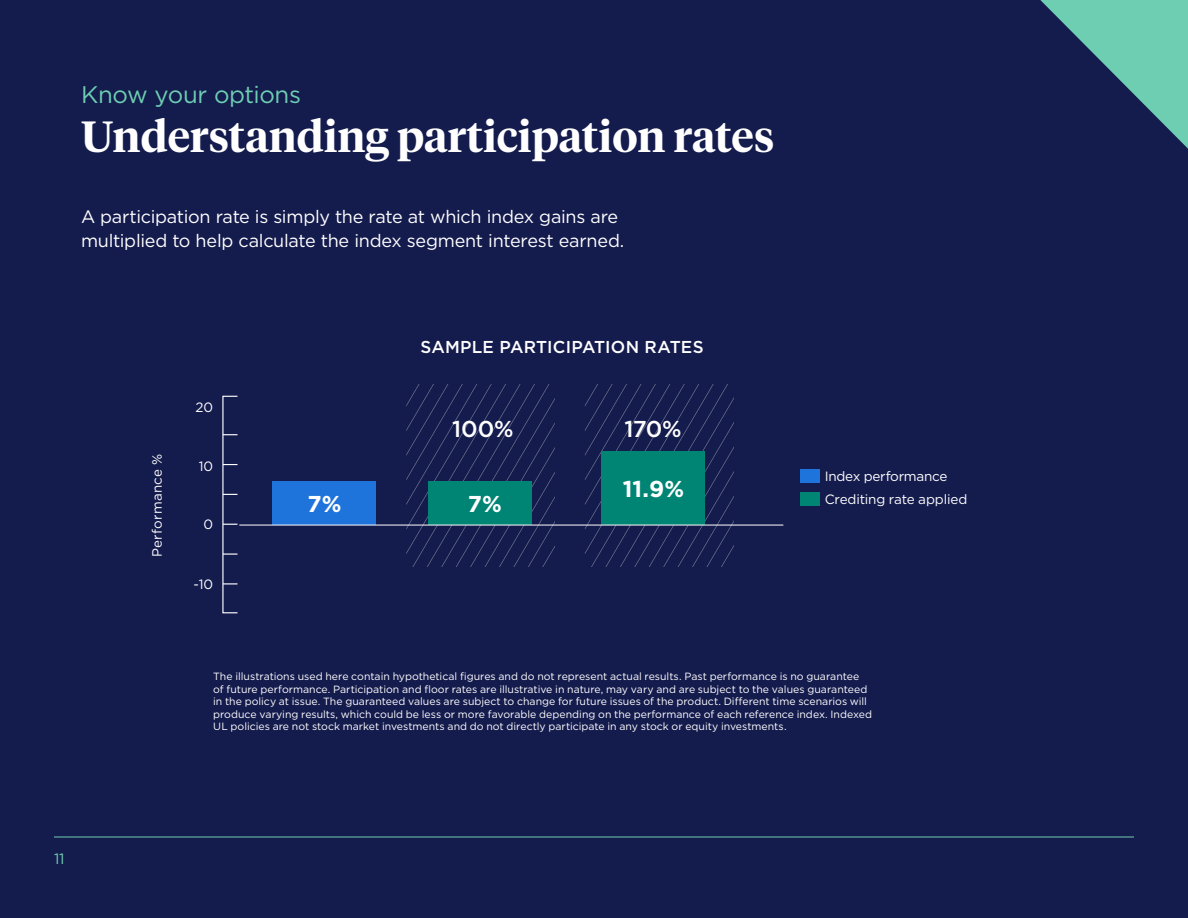
<style>
.page{position:relative;width:1188px;height:918px;background:#141b4d}
.page>*{position:absolute;margin:0;border:0;box-sizing:border-box;transform-origin:0 0}
.page_header{font:600 43.5px "Tiempos Headline";color:#fff}
.page_subhead{font:24px "Gotham";letter-spacing:-.015em;color:#6eceb2}
.t1{font:700 22.95px "Gotham";color:#fff}
.t2{font:500 22.95px "Gotham";letter-spacing:-.02em;color:#fff}
._12pt_16_body_copy{font:18px/24px "Gotham";letter-spacing:-.015em;color:#fff}
.t3{font:500 17.25px "Gotham";letter-spacing:.01em;color:#fff}
.t4{font:15px "Gotham";color:#6eceb2}
.t5{font:13.5px/22.6px "Gotham";letter-spacing:-.01em;color:#fff}
.t6{font:13.5px "Gotham";letter-spacing:.025em;color:#fff}
.disclosure_USE{font:10.5px/12.6px "Gotham";color:#fff}
</style>
<div class="page">
<hr style="left:54px;top:837px;width:1080px;height:1px;background:#6eceb2">
<svg style="left:1040px;top:0;width:148px;height:149px"></svg>
<svg style="left:585px;top:384px;width:148px;height:183px"></svg>
<svg style="left:406px;top:384px;width:149px;height:183px"></svg>
<svg style="left:223px;top:434px;width:14px;height:1px"></svg>
<svg style="left:223px;top:464px;width:14px;height:1px"></svg>
<svg style="left:223px;top:494px;width:14px;height:1px"></svg>
<svg style="left:223px;top:583px;width:14px;height:1px"></svg>
<svg style="left:223px;top:524px;width:14px;height:1px"></svg>
<div style="left:273px;top:481px;width:103px;height:44px;background:#1f74db"></div>
<div style="left:602px;top:451px;width:103px;height:74px;background:#008574"></div>
<div style="left:429px;top:481px;width:103px;height:44px;background:#008574"></div>
<hr style="left:239px;top:525px;width:544px;height:1px;background:#fff">
<svg style="left:223px;top:553px;width:14px;height:2px"></svg>
<div style="left:800px;top:469px;width:20px;height:14px;background:#1f74db"></div>
<div style="left:800px;top:492px;width:20px;height:13px;background:#008574"></div>
<p class="page_subhead" style="left:81px;top:79px;width:221px">Know your options</p>
<p class="page_header" style="left:81px;top:106px;width:695px">Understanding participation rates</p>
<p class="_12pt_16_body_copy" style="left:81px;top:204px;width:545px">A participation rate is simply the rate at which index gains are multiplied to help calculate the index segment interest earned.</p>
<p class="t6" style="left:149px;top:557px;width:105px;rotate:-90deg">Performance %</p>
<p class="t5" style="left:195px;top:395px;width:19px">20</p>
<p class="t5" style="left:199px;top:454px;width:16px">10</p>
<p class="t5" style="left:204px;top:513px;width:11px">0</p>
<p class="t5" style="left:194px;top:573px;width:21px">-10</p>
<h3 class="t1" style="left:307px;top:489px;width:36px">7%</h3>
<h3 class="t3" style="left:421px;top:335px;width:285px">SAMPLE PARTICIPATION RATES</h3>
<h3 class="t2" style="left:452px;top:414px;width:63px">100%</h3>
<h3 class="t1" style="left:468px;top:489px;width:36px">7%</h3>
<h3 class="t2" style="left:625px;top:414px;width:59px">170%</h3>
<h3 class="t1" style="left:623px;top:474px;width:63px">11.9%</h3>
<p class="t5" style="left:825px;top:465px;width:144px">Index performance<br>Crediting rate applied</p>
<p class="disclosure_USE" style="left:213px;top:670px;width:660px">The illustrations used here contain hypothetical figures and do not represent actual results. Past performance is no guarantee of future performance. Participation and floor rates are illustrative in nature, may vary and are subject to the values guaranteed in the policy at issue. The guaranteed values are subject to change for future issues of the product. Different time scenarios will produce varying results, which could be less or more favorable depending on the performance of each reference index. Indexed UL policies are not stock market investments and do not directly participate in any stock or equity investments.</p>
<h3 class="t4" style="left:54px;top:849px;width:12px">11</h3>
</div>
